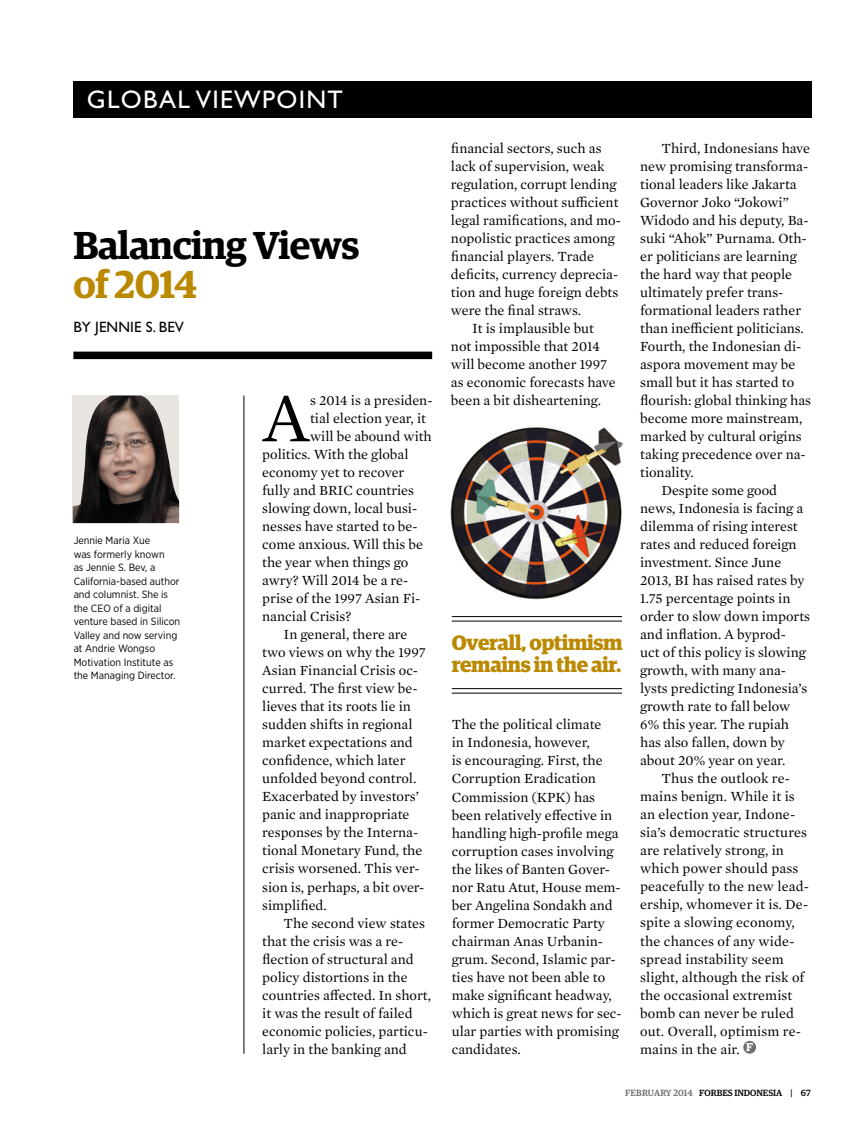
<style>
.page{position:relative;width:864px;height:1136px;background:#fff}
.page>*{position:absolute;margin:0;border:0;box-sizing:border-box;transform-origin:0 0}
.t1{font:70.8px "Mercury Text G1";color:#000}
.t2{font:600 39px "Guardian Egyp";letter-spacing:-.015em;color:#000}
.t3{font:600 39px "Guardian Egyp";letter-spacing:-.015em;color:#bb8900}
.t4{font:25.5px "Gill Sans Std";letter-spacing:.05em;color:#fff}
.t5{font:700 21px/22.5px "Guardian Egyp";letter-spacing:-.02em;color:#bb8900}
.t6{font:15px "Gill Sans Std";letter-spacing:.005em;color:#000}
.t7{font:14.25px/18px "Mercury Text G1";color:#000}
.t8{font:10.5px/13.5px "Gotham Narrow";color:#000}
.t9{font:500 9px "Guardian Egyp";color:#000}
.s1{color:#706f6f}
</style>
<div class="page">
<div style="left:743px;top:1040px;width:12px;height:13px;background:#706f6f;border-radius:50%"></div>
<div style="left:73px;top:81px;width:738px;height:36px;background:#000"></div>
<div style="left:73px;top:351px;width:359px;height:8px;background:#000"></div>
<img style="left:73px;top:395px;width:106px;height:128px">
<hr style="left:243px;top:395px;width:1px;height:658px;background:#000">
<hr style="left:451px;top:616px;width:170px;height:1px;background:#000">
<hr style="left:451px;top:620px;width:170px;height:1px;background:#000">
<hr style="left:451px;top:688px;width:170px;height:1px;background:#000">
<hr style="left:451px;top:692px;width:170px;height:1px;background:#000">
<img style="left:450px;top:427px;width:173px;height:173px">
<h3 class="t4" style="left:87px;top:84px;width:257px">GLOBAL VIEWPOINT</h3>
<h2 class="t2" style="left:73px;top:216px;width:287px">Balancing Views</h2>
<h2 class="t3" style="left:73px;top:255px;width:125px">of 2014</h2>
<p class="t6" style="left:73px;top:318px;width:112px">BY JENN IE S. BEV</p>
<p class="t8" style="left:74px;top:533px;width:108px">Jennie Maria Xue<br>was formerly known<br>as Jennie S. Bev, a<br>California-based author and columnist. She is the CEO of a digital venture based in Silicon<br>Valley and now serving at Andrie Wongso<br>Motivation I nstitute as the Managing Director.</p>
<h1 class="t1" style="left:262px;top:367px;width:49px">A</h1>
<p class="t7" style="left:310px;top:391px;width:124px">s 2014 is a presiden-</p>
<p class="t7" style="left:310px;top:409px;width:117px">tial election year, it</p>
<p class="t7" style="left:310px;top:427px;width:123px">will be abound with</p>
<p class="t7" style="left:262px;top:445px;width:148px">politics. With the global</p>
<p class="t7" style="left:262px;top:463px;width:144px">economy yet to recover</p>
<p class="t7" style="left:262px;top:481px;width:153px">fully and BRIC countries</p>
<p class="t7" style="left:262px;top:499px;width:156px">slowing down, local busi-</p>
<p class="t7" style="left:262px;top:517px;width:157px">nesses have started to be-</p>
<p class="t7" style="left:262px;top:535px;width:162px">come anxious. Will this be</p>
<p class="t7" style="left:262px;top:553px;width:147px">the year when things go</p>
<p class="t7" style="left:262px;top:570px;width:148px">awry? Will 2014 be a re-</p>
<p class="t7" style="left:262px;top:588px;width:160px">prise of the 1997 Asian Fi-</p>
<p class="t7" style="left:262px;top:606px;width:91px">nancial Crisis?</p>
<p class="t7" style="left:283px;top:624px;width:125px">In general, there are</p>
<p class="t7" style="left:262px;top:642px;width:165px">two views on why the 1997</p>
<p class="t7" style="left:262px;top:660px;width:157px">Asian Financial Crisis oc-</p>
<p class="t7" style="left:262px;top:678px;width:157px">curred. The first view be-</p>
<p class="t7" style="left:262px;top:696px;width:150px">lieves that its roots lie in</p>
<p class="t7" style="left:262px;top:714px;width:152px">sudden shifts in regional</p>
<p class="t7" style="left:262px;top:732px;width:152px">market expectations and</p>
<p class="t7" style="left:262px;top:750px;width:145px">confidence, which later</p>
<p class="t7" style="left:262px;top:768px;width:155px">unfolded beyond control.</p>
<p class="t7" style="left:262px;top:786px;width:158px">Exacerbated by investors’</p>
<p class="t7" style="left:262px;top:804px;width:149px">panic and inappropriate</p>
<p class="t7" style="left:262px;top:822px;width:157px">responses by the Interna-</p>
<p class="t7" style="left:262px;top:840px;width:161px">tional Monetary Fund, the</p>
<p class="t7" style="left:262px;top:858px;width:159px">crisis worsened. This ver-</p>
<p class="t7" style="left:262px;top:876px;width:163px">sion is, perhaps, a bit over-</p>
<p class="t7" style="left:262px;top:894px;width:66px">simplified.</p>
<p class="t7" style="left:283px;top:912px;width:143px">The second view states</p>
<p class="t7" style="left:262px;top:930px;width:143px">that the crisis was a re-</p>
<p class="t7" style="left:262px;top:948px;width:153px">flection of structural and</p>
<p class="t7" style="left:262px;top:966px;width:147px">policy distortions in the</p>
<p class="t7" style="left:262px;top:984px;width:170px">countries affected. In short,</p>
<p class="t7" style="left:262px;top:1002px;width:152px">it was the result of failed</p>
<p class="t7" style="left:262px;top:1020px;width:167px">economic policies, particu-</p>
<p class="t7" style="left:262px;top:1038px;width:146px">larly in the banking and</p>
<p class="t7" style="left:451px;top:138px;width:152px">financial sectors, such as</p>
<p class="t7" style="left:451px;top:156px;width:155px">lack of supervision, weak</p>
<p class="t7" style="left:451px;top:174px;width:167px">regulation, corrupt lending</p>
<p class="t7" style="left:451px;top:192px;width:169px">practices without sufficient</p>
<p class="t7" style="left:451px;top:210px;width:172px">legal ramifications, and mo-</p>
<p class="t7" style="left:451px;top:228px;width:165px">nopolistic practices among</p>
<p class="t7" style="left:451px;top:246px;width:144px">financial players. Trade</p>
<p class="t7" style="left:451px;top:264px;width:169px">deficits, currency deprecia-</p>
<p class="t7" style="left:451px;top:282px;width:169px">tion and huge foreign debts</p>
<p class="t7" style="left:451px;top:300px;width:132px">were the final straws.</p>
<p class="t7" style="left:472px;top:318px;width:123px">It is implausible but</p>
<p class="t7" style="left:451px;top:336px;width:151px">not impossible that 2014</p>
<p class="t7" style="left:451px;top:354px;width:158px">will become another 1997</p>
<p class="t7" style="left:451px;top:372px;width:166px">as economic forecasts have</p>
<p class="t7" style="left:451px;top:390px;width:152px">been a bit disheartening.</p>
<h3 class="t5" style="left:451px;top:629px;width:172px">Overall, optimism remains in the air.</h3>
<p class="t7" style="left:451px;top:715px;width:171px">The the political climate<br>in Indonesia, however,<br>is encouraging. First, the<br>Corruption Eradication<br>Commission (KPK) has been relatively effective in handling high-profile mega corruption cases involving the likes of Banten Gover&shy;nor Ratu Atut, House mem&shy;ber Angelina Sondakh and former Democratic Party chairman Anas Urbanin&shy;grum. Second, Islamic par&shy;ties have not been able to make significant headway, which is great news for sec&shy;ular parties with promising candidates.</p>
<p class="t7" style="left:661px;top:139px;width:150px">Third, Indonesians have</p>
<p class="t7" style="left:640px;top:157px;width:169px">new promising transforma-</p>
<p class="t7" style="left:640px;top:175px;width:158px">tional leaders like Jakarta</p>
<p class="t7" style="left:640px;top:193px;width:150px">Governor Joko “Jokowi”</p>
<p class="t7" style="left:640px;top:211px;width:170px">Widodo and his deputy, Ba-</p>
<p class="t7" style="left:640px;top:229px;width:168px">suki “Ahok” Purnama. Oth-</p>
<p class="t7" style="left:640px;top:247px;width:158px">er politicians are learning</p>
<p class="t7" style="left:640px;top:265px;width:153px">the hard way that people</p>
<p class="t7" style="left:640px;top:283px;width:145px">ultimately prefer trans-</p>
<p class="t7" style="left:640px;top:301px;width:162px">formational leaders rather</p>
<p class="t7" style="left:640px;top:318px;width:165px">than inefficient politicians.</p>
<p class="t7" style="left:640px;top:336px;width:163px">Fourth, the Indonesian di-</p>
<p class="t7" style="left:640px;top:354px;width:157px">aspora movement may be</p>
<p class="t7" style="left:640px;top:372px;width:155px">small but it has started to</p>
<p class="t7" style="left:640px;top:390px;width:172px">flourish: global thinking has</p>
<p class="t7" style="left:640px;top:408px;width:164px">become more mainstream,</p>
<p class="t7" style="left:640px;top:426px;width:163px">marked by cultural origins</p>
<p class="t7" style="left:640px;top:444px;width:167px">taking precedence over na-</p>
<p class="t7" style="left:640px;top:462px;width:55px">tionality.</p>
<p class="t7" style="left:661px;top:480px;width:117px">Despite some good</p>
<p class="t7" style="left:640px;top:498px;width:164px">news, Indonesia is facing a</p>
<p class="t7" style="left:640px;top:516px;width:159px">dilemma of rising interest</p>
<p class="t7" style="left:640px;top:534px;width:158px">rates and reduced foreign</p>
<p class="t7" style="left:640px;top:552px;width:142px">investment. Since June</p>
<p class="t7" style="left:640px;top:570px;width:166px">2013, BI has raised rates by</p>
<p class="t7" style="left:640px;top:588px;width:152px">1.75 percentage points in</p>
<p class="t7" style="left:640px;top:606px;width:171px">order to slow down imports</p>
<p class="t7" style="left:640px;top:624px;width:147px">and inflation. A byprod-</p>
<p class="t7" style="left:640px;top:642px;width:167px">uct of this policy is slowing</p>
<p class="t7" style="left:640px;top:660px;width:147px">growth, with many ana-</p>
<p class="t7" style="left:640px;top:678px;width:168px">lysts predicting Indonesia’s</p>
<p class="t7" style="left:640px;top:696px;width:152px">growth rate to fall below</p>
<p class="t7" style="left:640px;top:714px;width:150px">6% this year. The rupiah</p>
<p class="t7" style="left:640px;top:732px;width:146px">has also fallen, down by</p>
<p class="t7" style="left:640px;top:750px;width:146px">about 20% year on year.</p>
<p class="t7" style="left:661px;top:768px;width:130px">Thus the outlook re-</p>
<p class="t7" style="left:640px;top:786px;width:156px">mains benign. While it is</p>
<p class="t7" style="left:640px;top:804px;width:156px">an election year, Indone-</p>
<p class="t7" style="left:640px;top:822px;width:168px">sia’s democratic structures</p>
<p class="t7" style="left:640px;top:840px;width:145px">are relatively strong, in</p>
<p class="t7" style="left:640px;top:858px;width:159px">which power should pass</p>
<p class="t7" style="left:640px;top:876px;width:170px">peacefully to the new lead-</p>
<p class="t7" style="left:640px;top:894px;width:169px">ership, whomever it is. De-</p>
<p class="t7" style="left:640px;top:912px;width:156px">spite a slowing economy,</p>
<p class="t7" style="left:640px;top:930px;width:156px">the chances of any wide-</p>
<p class="t7" style="left:640px;top:948px;width:145px">spread instability seem</p>
<p class="t7" style="left:640px;top:966px;width:165px">slight, although the risk of</p>
<p class="t7" style="left:640px;top:984px;width:154px">the occasional extremist</p>
<p class="t7" style="left:640px;top:1002px;width:155px">bomb can never be ruled</p>
<p class="t7" style="left:640px;top:1020px;width:162px">out. Overall, optimism re-</p>
<p class="t7" style="left:640px;top:1038px;width:115px">mains in the air. <sup>F</sup></p>
<p class="t9" style="left:624px;top:1086px;width:187px"><span class="s1">FEBRUARY 2014</span> FORBES INDONESIA | 67</p>
</div>
